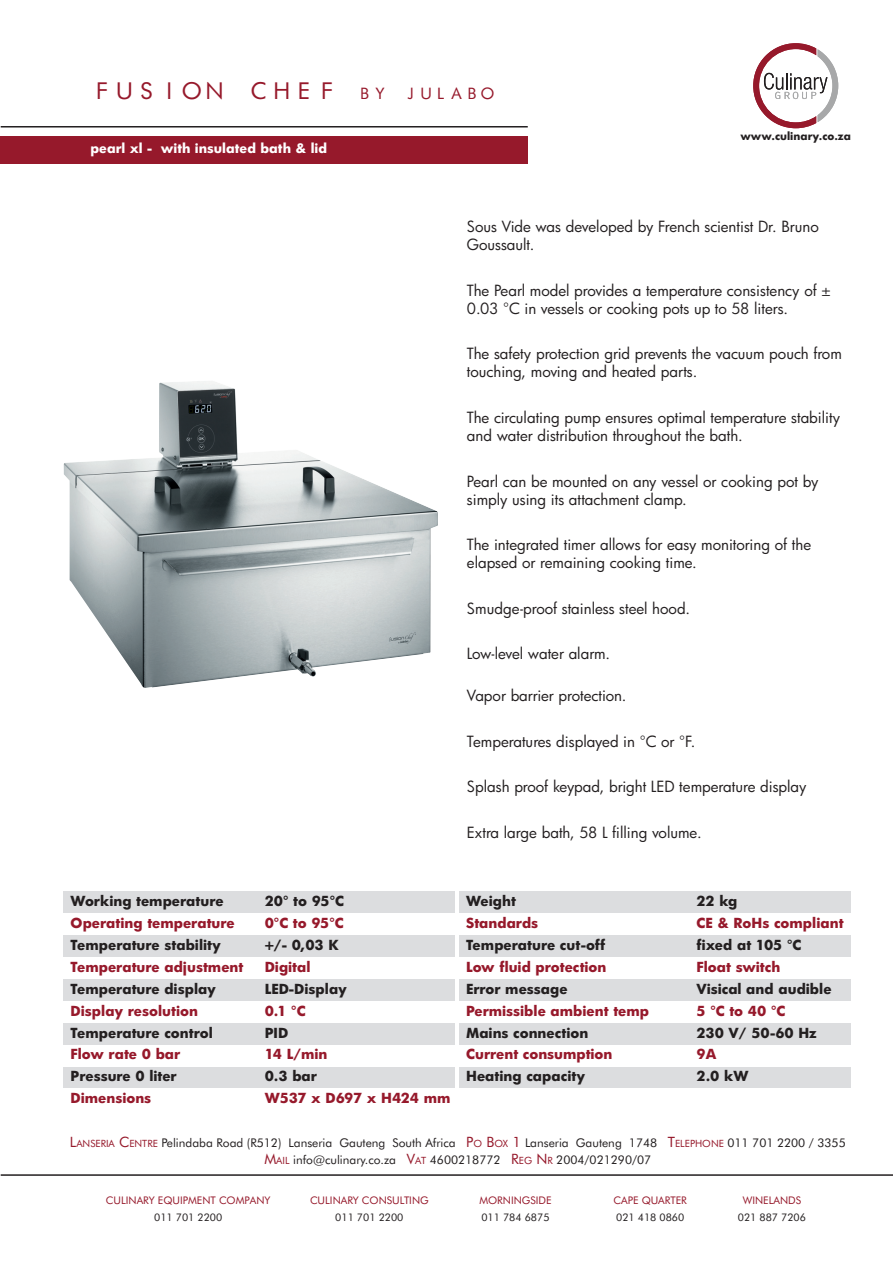
<style>
.page{position:relative;width:893px;height:1263px;background:#fff}
.page>*{position:absolute;margin:0;border:0;box-sizing:border-box;transform-origin:0 0}
.t1{font:22.5px "Futurist Fixed Width";color:#96192b}
.t2{font:15px/18px "Futura";color:#231f20}
.t3{font:700 13.5px "Futura";color:#231f20}
.t4{font:700 13.5px "Futura";color:#96192b}
.t5{font:700 13.5px "Futura";letter-spacing:-.025em;color:#96192b}
.t6{font:700 12.75px "Futura";color:#fff}
.t7{font:12px/17.1px "Futura BT";color:#231f20;text-align:center}
.t8{font:10.5px "Futura BT";color:#96192b}
.t9{font:10.5px "Futura BT";color:#231f20}
.t10{font:700 10.5px "Futura";color:#231f20}
.s1{font-size:15.3px}
.s2{font-size:14.25px;color:#96192b}
.s3{font-size:10.05px;color:#96192b}
</style>
<div class="page">
<hr style="left:1px;top:1174px;width:892px;height:2px;background:#231f20">
<div style="left:1px;top:136px;width:527px;height:28px;background:#96192b"></div>
<hr style="left:1px;top:126px;width:527px;height:2px;background:#231f20">
<svg style="left:753px;top:43px;width:85px;height:85px"></svg>
<div style="left:64px;top:1066px;width:391px;height:22px;background:#dcdddf"></div>
<div style="left:64px;top:935px;width:391px;height:22px;background:#dcdddf"></div>
<div style="left:459px;top:1066px;width:391px;height:22px;background:#dcdddf"></div>
<div style="left:459px;top:935px;width:391px;height:22px;background:#dcdddf"></div>
<div style="left:64px;top:1023px;width:391px;height:22px;background:#dcdddf"></div>
<div style="left:64px;top:891px;width:391px;height:22px;background:#dcdddf"></div>
<div style="left:459px;top:1023px;width:391px;height:22px;background:#dcdddf"></div>
<div style="left:459px;top:891px;width:391px;height:22px;background:#dcdddf"></div>
<div style="left:64px;top:979px;width:391px;height:22px;background:#dcdddf"></div>
<div style="left:459px;top:979px;width:391px;height:22px;background:#dcdddf"></div>
<img style="left:64px;top:381px;width:374px;height:307px">
<h1 class="t1" style="left:91px;top:78px;width:406px">FUSION CHEF <span class="s1">BY JULABO</span></h1>
<p class="t6" style="left:91px;top:143px;width:238px">pearl xl - with insulated bath &amp; lid</p>
<p class="t10" style="left:740px;top:132px;width:112px">www.culinary.co.za</p>
<p class="t2" style="left:467px;top:219px;width:353px">Sous Vide was developed by French scientist Dr. Bruno<br>Goussault.</p>
<p class="t2" style="left:467px;top:282px;width:365px">The Pearl model provides a temperature consistency of ±<br>0.03 °C in vessels or cooking pots up to 58 liters.</p>
<p class="t2" style="left:467px;top:346px;width:376px">The safety protection grid prevents the vacuum pouch from touching, moving and heated parts.</p>
<p class="t2" style="left:467px;top:410px;width:375px">The circulating pump ensures optimal temperature stability and water distribution throughout the bath.</p>
<p class="t2" style="left:467px;top:473px;width:353px">Pearl can be mounted on any vessel or cooking pot by simply using its attachment clamp.</p>
<p class="t2" style="left:467px;top:537px;width:346px">The integrated timer allows for easy monitoring of the elapsed or remaining cooking time.</p>
<p class="t2" style="left:467px;top:601px;width:225px">Smudge-proof stainless steel hood.</p>
<p class="t2" style="left:467px;top:645px;width:145px">Low-level water alarm.</p>
<p class="t2" style="left:467px;top:688px;width:161px">Vapor barrier protection.</p>
<p class="t2" style="left:467px;top:733px;width:230px">Temperatures displayed in °C or °F.</p>
<p class="t2" style="left:467px;top:779px;width:341px">Splash proof keypad, bright LED temperature display</p>
<p class="t2" style="left:467px;top:825px;width:236px">Extra large bath, 58 L filling volume.</p>
<p class="t3" style="left:71px;top:895px;width:155px">Working temperature</p>
<p class="t3" style="left:265px;top:895px;width:81px">20° to 95°C</p>
<p class="t3" style="left:466px;top:895px;width:51px">Weight</p>
<p class="t3" style="left:696px;top:895px;width:42px">22 kg</p>
<p class="t4" style="left:71px;top:917px;width:166px">Operating temperature</p>
<p class="t4" style="left:71px;top:960px;width:174px">Temperature adjustment</p>
<p class="t3" style="left:71px;top:939px;width:152px">Temperature stability</p>
<p class="t4" style="left:265px;top:917px;width:81px">0°C to 95°C</p>
<p class="t4" style="left:265px;top:960px;width:47px">Digital</p>
<p class="t3" style="left:265px;top:939px;width:76px">+/- 0,03 K</p>
<p class="t4" style="left:466px;top:917px;width:74px">Standards</p>
<p class="t4" style="left:466px;top:960px;width:142px">Low fluid protection</p>
<p class="t3" style="left:466px;top:939px;width:141px">Temperature cut-off</p>
<p class="t4" style="left:696px;top:917px;width:149px">CE &amp; RoHs compliant</p>
<p class="t4" style="left:696px;top:960px;width:85px">Float switch</p>
<p class="t3" style="left:696px;top:939px;width:107px">fixed at 105 °C</p>
<p class="t3" style="left:265px;top:982px;width:84px">LED-Display</p>
<p class="t3" style="left:696px;top:982px;width:137px">Visical and audible</p>
<p class="t3" style="left:265px;top:1026px;width:25px">PID</p>
<p class="t3" style="left:71px;top:982px;width:147px">Temperature display</p>
<p class="t3" style="left:466px;top:982px;width:103px">Error message</p>
<p class="t3" style="left:71px;top:1026px;width:144px">Temperature control</p>
<p class="t4" style="left:71px;top:1004px;width:129px">Display resolution</p>
<p class="t4" style="left:466px;top:1004px;width:185px">Permissible ambient temp</p>
<p class="t4" style="left:71px;top:1048px;width:111px">Flow rate 0 bar</p>
<p class="t4" style="left:71px;top:1092px;width:82px">Dimensions</p>
<p class="t4" style="left:265px;top:1004px;width:42px">0.1 °C</p>
<p class="t4" style="left:696px;top:1004px;width:90px">5 °C to 40 °C</p>
<p class="t4" style="left:265px;top:1048px;width:64px">14 L/min</p>
<p class="t5" style="left:265px;top:1092px;width:187px">W537 x D697 x H424 mm</p>
<p class="t3" style="left:696px;top:1026px;width:122px">230 V/ 50-60 Hz</p>
<p class="t3" style="left:466px;top:1026px;width:124px">Mains connection</p>
<p class="t4" style="left:696px;top:1048px;width:21px">9A</p>
<p class="t4" style="left:466px;top:1048px;width:148px">Current consumption</p>
<p class="t3" style="left:265px;top:1070px;width:54px">0.3 bar</p>
<p class="t3" style="left:696px;top:1070px;width:53px">2.0 kW</p>
<p class="t3" style="left:71px;top:1070px;width:108px">Pressure 0 liter</p>
<p class="t3" style="left:466px;top:1070px;width:121px">Heating capacity</p>
<p class="t7" style="left:70px;top:1135px;width:777px"><span class="s2">L</span><span class="s3">ANSERIA</span> <span class="s2">C</span><span class="s3">ENTRE</span> Pelindaba Road (R512) Lanseria Gauteng South Africa <span class="s2">P</span><span class="s3">O</span> <span class="s2">B</span><span class="s3">OX</span> <span class="s2">1</span> Lanseria Gauteng 1748 <span class="s2">T</span><span class="s3">ELEPHONE</span> 011 701 2200 / 3355<br><span class="s2">M</span><span class="s3">AIL</span> info@culinary.co.za <span class="s2">V</span><span class="s3">AT</span> 4600218772 <span class="s2">R</span><span class="s3">EG</span> <span class="s2">N</span><span class="s3">R</span> 2004/021290/07</p>
<p class="t8" style="left:106px;top:1196px;width:166px">CULINARY EQUIPMENT COMPANY</p>
<p class="t9" style="left:154px;top:1212px;width:70px">011 701 2200</p>
<p class="t8" style="left:310px;top:1196px;width:120px">CULINARY CONSULTING</p>
<p class="t9" style="left:335px;top:1212px;width:70px">011 701 2200</p>
<p class="t8" style="left:479px;top:1196px;width:74px">MORNINGSIDE</p>
<p class="t9" style="left:481px;top:1212px;width:70px">011 784 6875</p>
<p class="t8" style="left:614px;top:1196px;width:75px">CAPE QUARTER</p>
<p class="t9" style="left:616px;top:1212px;width:70px">021 418 0860</p>
<p class="t8" style="left:743px;top:1196px;width:60px">WINELANDS</p>
<p class="t9" style="left:738px;top:1212px;width:70px">021 887 7206</p>
</div>
